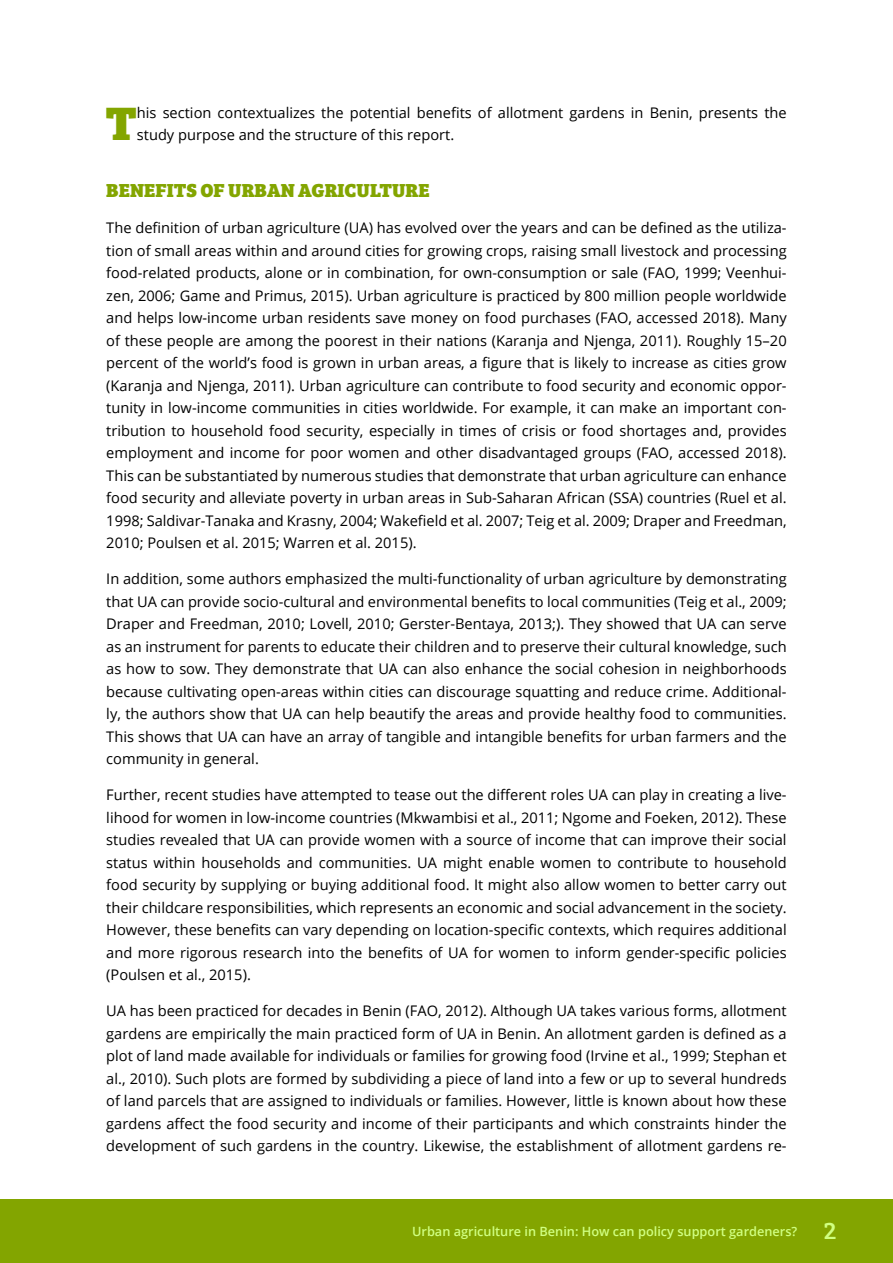
<style>
.page{position:relative;width:893px;height:1263px;background:#fff}
.page>*{position:absolute;margin:0;border:0;box-sizing:border-box;transform-origin:0 0}
.t1{font:48.45px "Bree Serif Eb";color:#83a500}
.t2{font:19.5px "Bree Serif Eb";color:#83a500}
.t3{font:14.7px/22.5px "Open Sans";color:#000;text-align:justify}
.t4{font:600 12.75px "Open Sans";color:#d0ff81}
.s1{font-family:"Bree Serif";font-weight:400;font-size:24.75px}
</style>
<div class="page">
<div style="left:0;top:1199px;width:893px;height:64px;background:#83a500"></div>
<h1 class="t1" style="left:105px;top:84px;width:33px">T</h1>
<p class="t3" style="left:137px;top:101px;width:651px">his section contextualizes the potential benefits of allotment gardens in Benin, presents the study purpose and the structure of this report.</p>
<h2 class="t2" style="left:106px;top:175px;width:325px">BENEFITS OF URBAN AGRICULTURE</h2>
<p class="t3" style="left:106px;top:216px;width:682px">The definition of urban agriculture (UA) has evolved over the years and can be defined as the utiliza&shy;tion of small areas within and around cities for growing crops, raising small livestock and processing food-related products, alone or in combination, for own-consumption or sale (FAO, 1999; Veenhui&shy;zen, 2006; Game and Primus, 2015). Urban agriculture is practiced by 800 million people worldwide and helps low-income urban residents save money on food purchases (FAO, accessed 2018). Many of these people are among the poorest in their nations (Karanja and Njenga, 2011). Roughly 15–20 percent of the world’s food is grown in urban areas, a figure that is likely to increase as cities grow (Karanja and Njenga, 2011). Urban agriculture can contribute to food security and economic oppor&shy;tunity in low-income communities in cities worldwide. For example, it can make an important con&shy;tribution to household food security, especially in times of crisis or food shortages and, provides employment and income for poor women and other disadvantaged groups (FAO, accessed 2018).<br>This can be substantiated by numerous studies that demonstrate that urban agriculture can enhance food security and alleviate poverty in urban areas in Sub-Saharan African (SSA) countries (Ruel et al.<br>1998; Saldivar-Tanaka and Krasny, 2004; Wakefield et al. 2007; Teig et al. 2009; Draper and Freedman, 2010; Poulsen et al. 2015; Warren et al. 2015).</p>
<p class="t3" style="left:106px;top:567px;width:682px">In addition, some authors emphasized the multi-functionality of urban agriculture by demonstrating that UA can provide socio-cultural and environmental benefits to local communities (Teig et al., 2009; Draper and Freedman, 2010; Lovell, 2010; Gerster-Bentaya, 2013;). They showed that UA can serve as an instrument for parents to educate their children and to preserve their cultural knowledge, such as how to sow. They demonstrate that UA can also enhance the social cohesion in neighborhoods because cultivating open-areas within cities can discourage squatting and reduce crime. Additional&shy;ly, the authors show that UA can help beautify the areas and provide healthy food to communities.<br>This shows that UA can have an array of tangible and intangible benefits for urban farmers and the community in general.</p>
<p class="t3" style="left:106px;top:783px;width:682px">Further, recent studies have attempted to tease out the different roles UA can play in creating a live&shy;lihood for women in low-income countries (Mkwambisi et al., 2011; Ngome and Foeken, 2012). These studies revealed that UA can provide women with a source of income that can improve their social status within households and communities. UA might enable women to contribute to household food security by supplying or buying additional food. It might also allow women to better carry out their childcare responsibilities, which represents an economic and social advancement in the society.<br>However, these benefits can vary depending on location-specific contexts, which requires additional and more rigorous research into the benefits of UA for women to inform gender-specific policies (Poulsen et al., 2015).</p>
<p class="t3" style="left:106px;top:999px;width:682px">UA has been practiced for decades in Benin (FAO, 2012). Although UA takes various forms, allotment gardens are empirically the main practiced form of UA in Benin. An allotment garden is defined as a plot of land made available for individuals or families for growing food (Irvine et al., 1999; Stephan et al., 2010). Such plots are formed by subdividing a piece of land into a few or up to several hundreds of land parcels that are assigned to individuals or families. However, little is known about how these gardens affect the food security and income of their participants and which constraints hinder the development of such gardens in the country. Likewise, the establishment of allotment gardens re-</p>
<p class="t4" style="left:412px;top:1222px;width:426px">Urban agriculture in Benin: How can policy support gardeners? <span class="s1">2</span></p>
</div>
